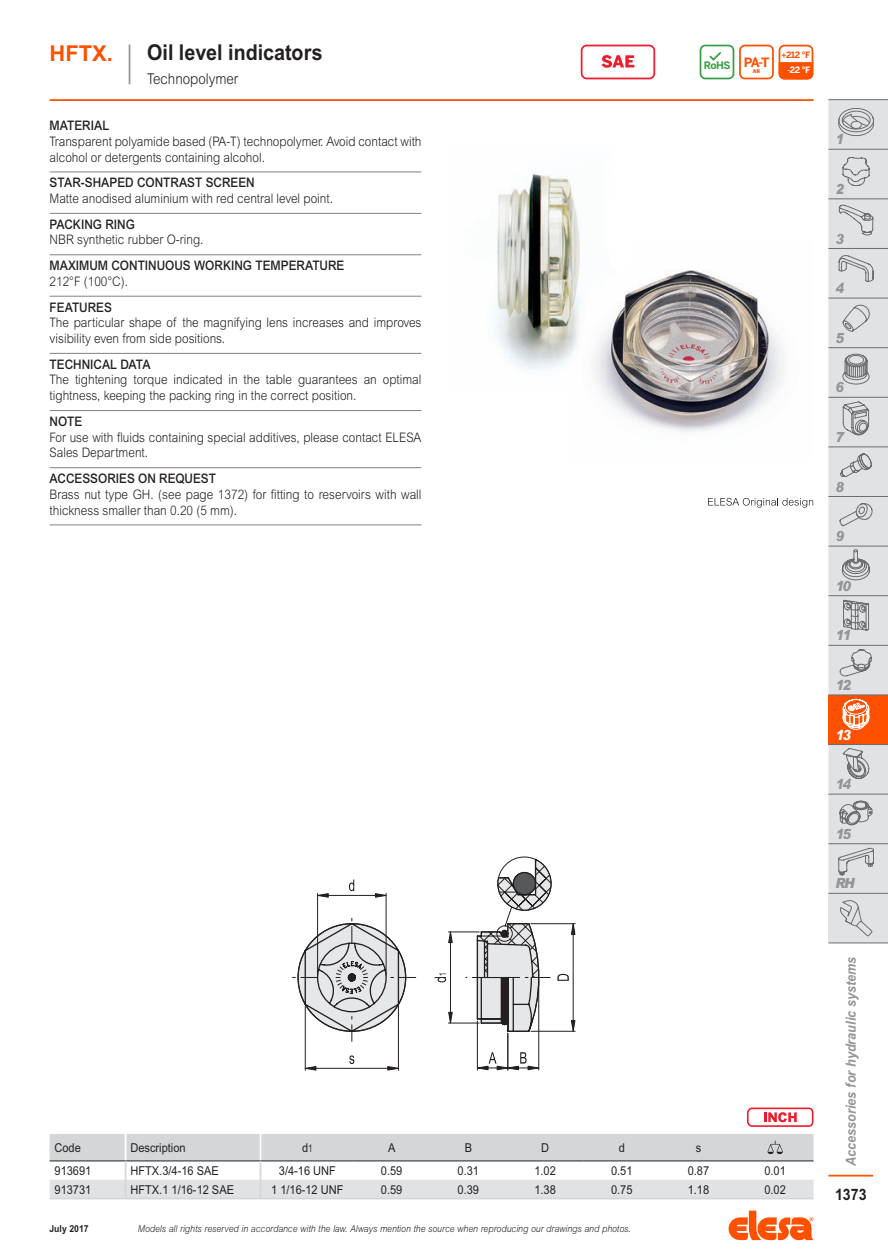
<style>
.page{position:relative;width:888px;height:1260px;background:#fff}
.page>*{position:absolute;margin:0;border:0;box-sizing:border-box;transform-origin:0 0}
.cella_layout{font:700 21.88px "Arial MT Std";color:#231f20;scale:.9 1}
.cella_layout-2{font:700 21.88px "Arial MT Std";color:#ff5000}
.number_page{font:700 15.75px "Arial MT Std";color:#231f20;scale:.9 1}
.cella_layout-3{font:300 14.88px "Arial MT Std";color:#231f20;scale:.9 1}
.t1{font:italic 700 14px "Arial MT Std";color:#939598;scale:.9 1}
.t2{font:italic 900 14px "Arial MT Std";letter-spacing:-.1em;color:#939598;scale:.9 1}
.t3{font:italic 900 14px "Arial MT Std";color:#fff;scale:.9 1}
.cella_layout-4{font:300 13.12px/15.8px "Arial MT Std";color:#231f20;scale:.9 1}
.cella_layout-5{font:500 13.12px/15.8px "Arial MT Std";color:#231f20;scale:.9 1}
.cella_layout-6{font:12.25px "Arial MT Std";color:#231f20;scale:.9 1}
.cella_layout-7{font:700 10.15px "Benton Sans";color:#399f47}
.t4{font:italic 300 9.62px "Arial MT Std";color:#231f20;scale:.9 1}
.t5{font:700 9.62px "Arial MT Std";color:#231f20;scale:.9 1}
.cella_layout-8{font:700 8.75px/15.6px "Benton Sans";color:#ff5000;text-align:right}
.cella_layout-9{font:900 5.08px "Benton Sans";color:#ff5000}
.s1{font-weight:500}
.s2{font-weight:300}
.s3{font-size:7.7px}
.s4{font-size:7.7px;color:#fff}
.s5{color:#fff}
.s6{font-size:10.67px}
</style>
<div class="page">
<svg style="left:828px;top:100px;width:60px;height:793px;background:#e2e3e5"></svg>
<div style="left:828px;top:695px;width:60px;height:50px;background:#ff5000"></div>
<div style="left:828px;top:893px;width:60px;height:50px;background:#e1e2e4"></div>
<hr style="left:828px;top:99px;width:60px;height:1px;background:#6c6d70">
<hr style="left:828px;top:149px;width:60px;height:1px;background:#6c6d70">
<hr style="left:828px;top:198px;width:60px;height:1px;background:#6c6d70">
<hr style="left:828px;top:248px;width:60px;height:1px;background:#6c6d70">
<hr style="left:828px;top:298px;width:60px;height:1px;background:#6c6d70">
<hr style="left:828px;top:347px;width:60px;height:1px;background:#6c6d70">
<hr style="left:828px;top:397px;width:60px;height:1px;background:#6c6d70">
<hr style="left:828px;top:446px;width:60px;height:1px;background:#6c6d70">
<hr style="left:828px;top:496px;width:60px;height:1px;background:#6c6d70">
<hr style="left:828px;top:546px;width:60px;height:1px;background:#6c6d70">
<hr style="left:828px;top:595px;width:60px;height:1px;background:#6c6d70">
<hr style="left:828px;top:645px;width:60px;height:1px;background:#6c6d70">
<hr style="left:828px;top:694px;width:60px;height:1px;background:#6c6d70">
<hr style="left:828px;top:744px;width:60px;height:1px;background:#6c6d70">
<hr style="left:828px;top:794px;width:60px;height:1px;background:#6c6d70">
<hr style="left:828px;top:843px;width:60px;height:1px;background:#6c6d70">
<hr style="left:828px;top:893px;width:60px;height:1px;background:#6c6d70">
<hr style="left:828px;top:943px;width:60px;height:1px;background:#6c6d70">
<svg style="left:838px;top:108px;width:36px;height:28px"></svg>
<svg style="left:838px;top:157px;width:36px;height:719px;background:#d2cac8"></svg>
<svg style="left:839px;top:900px;width:34px;height:36px"></svg>
<hr style="left:50px;top:99px;width:764px;height:2px;background:#ff5000">
<svg style="left:729px;top:1211px;width:85px;height:29px"></svg>
<hr style="left:828px;top:1175px;width:45px;height:2px;background:#ff5000">
<hr style="left:129px;top:45px;width:1px;height:39px;background:#939598">
<svg style="left:581px;top:45px;width:74px;height:34px"></svg>
<svg style="left:700px;top:45px;width:113px;height:34px"></svg>
<hr style="left:50px;top:171px;width:371px;height:1px;background:#808285">
<hr style="left:50px;top:213px;width:371px;height:1px;background:#808285">
<hr style="left:50px;top:254px;width:371px;height:1px;background:#808285">
<hr style="left:50px;top:296px;width:371px;height:1px;background:#808285">
<hr style="left:50px;top:353px;width:371px;height:1px;background:#808285">
<hr style="left:50px;top:410px;width:371px;height:1px;background:#808285">
<hr style="left:50px;top:467px;width:371px;height:1px;background:#808285">
<hr style="left:50px;top:524px;width:371px;height:1px;background:#808285">
<img style="left:495px;top:172px;width:290px;height:260px">
<svg style="left:708px;top:498px;width:105px;height:10px"></svg>
<hr style="left:305px;top:1006px;width:1px;height:64px;background:#231f20">
<hr style="left:398px;top:1006px;width:1px;height:64px;background:#231f20">
<hr style="left:316px;top:1068px;width:72px;height:1px;background:#231f20">
<svg style="left:304px;top:1066px;width:13px;height:5px"></svg>
<svg style="left:387px;top:1066px;width:12px;height:5px"></svg>
<svg style="left:349px;top:1055px;width:5px;height:9px"></svg>
<hr style="left:477px;top:1021px;width:1px;height:49px;background:#231f20">
<hr style="left:507px;top:1033px;width:1px;height:37px;background:#231f20">
<hr style="left:538px;top:980px;width:1px;height:90px;background:#231f20">
<svg style="left:476px;top:1052px;width:64px;height:19px"></svg>
<svg style="left:292px;top:857px;width:284px;height:184px"></svg>
<svg style="left:747px;top:1108px;width:66px;height:19px"></svg>
<svg style="left:50px;top:1134px;width:763px;height:65px"></svg>
<p class="cella_layout-2" style="left:50px;top:40px;width:65px">HFTX.</p>
<p class="cella_layout" style="left:147px;top:40px;width:196px">Oil level indicators</p>
<p class="cella_layout-3" style="left:147px;top:71px;width:103px">Technopolymer</p>
<p class="cella_layout-4" style="left:50px;top:118px;width:415px"><span class="s1">MATERIAL<br></span>Transparent polyamide based (PA-T) technopolymer. Avoid contact with alcohol or detergents containing alcohol.</p>
<p class="cella_layout-4" style="left:50px;top:175px;width:316px"><span class="s1">STAR-SHAPED CONTRAST SCREEN<br></span>Matte anodised aluminium with red central level point.</p>
<p class="cella_layout-4" style="left:50px;top:216px;width:172px"><span class="s1">PACKING RING<br></span>NBR synthetic rubber O-ring.</p>
<p class="cella_layout-5" style="left:50px;top:258px;width:329px">MAXIMUM CONTINUOUS WORKING TEMPERATURE<br><span class="s2">212°F (100°C).</span></p>
<p class="cella_layout-4" style="left:50px;top:299px;width:415px"><span class="s1">FEATURES<br></span>The particular shape of the magnifying lens increases and improves visibility even from side positions.</p>
<p class="cella_layout-4" style="left:50px;top:356px;width:415px"><span class="s1">TECHNICAL DATA<br></span>The tightening torque indicated in the table guarantees an optimal tightness, keeping the packing ring in the correct position.</p>
<p class="cella_layout-4" style="left:50px;top:413px;width:415px"><span class="s1">NOTE<br></span>For use with fluids containing special additives, please contact ELESA<br>Sales Department.</p>
<p class="cella_layout-4" style="left:50px;top:471px;width:415px"><span class="s1">ACCESSORIES ON REQUEST<br></span>Brass nut type GH. (see page 1372) for fitting to reservoirs with wall thickness smaller than 0.20 (5 mm).</p>
<p class="cella_layout-7" style="left:704px;top:59px;width:67px">RoHS <sup>PA-T</sup></p>
<p class="cella_layout-9" style="left:753px;top:68px;width:9px">AR</p>
<p class="cella_layout-8" style="left:782px;top:47px;width:30px"><span class="s3">+</span>212 °F <span class="s4">-</span><span class="s5">22 °F</span></p>
<p class="t2" style="left:835px;top:131px;width:11px">1</p>
<p class="t2" style="left:835px;top:180px;width:11px">2</p>
<p class="t2" style="left:835px;top:230px;width:11px">3</p>
<p class="t2" style="left:835px;top:279px;width:11px">4</p>
<p class="t2" style="left:835px;top:329px;width:11px">5</p>
<p class="t2" style="left:835px;top:379px;width:11px">6</p>
<p class="t2" style="left:835px;top:428px;width:11px">7</p>
<p class="t2" style="left:835px;top:478px;width:11px">8</p>
<p class="t2" style="left:835px;top:527px;width:11px">9</p>
<p class="t2" style="left:835px;top:577px;width:19px">10</p>
<p class="t2" style="left:835px;top:627px;width:19px">11</p>
<p class="t2" style="left:835px;top:676px;width:19px">12</p>
<p class="t3" style="left:835px;top:726px;width:19px">13</p>
<p class="t2" style="left:835px;top:776px;width:19px">14</p>
<p class="t2" style="left:835px;top:825px;width:19px">15</p>
<p class="t2" style="left:835px;top:875px;width:23px">RH</p>
<p class="cella_layout-6" style="left:55px;top:1141px;width:31px">Code</p>
<p class="cella_layout-6" style="left:130px;top:1141px;width:63px">Description</p>
<p class="cella_layout-6" style="left:302px;top:1141px;width:13px">d<span class="s6">1</span></p>
<p class="cella_layout-6" style="left:388px;top:1141px;width:10px">A</p>
<p class="cella_layout-6" style="left:465px;top:1141px;width:10px">B</p>
<p class="cella_layout-6" style="left:541px;top:1141px;width:10px">D</p>
<p class="cella_layout-6" style="left:619px;top:1141px;width:8px">d</p>
<p class="cella_layout-6" style="left:696px;top:1141px;width:8px">s</p>
<p class="cella_layout-6" style="left:55px;top:1163px;width:42px">913691</p>
<p class="cella_layout-6" style="left:130px;top:1163px;width:100px">HFTX.3/4-16 SAE</p>
<p class="cella_layout-6" style="left:279px;top:1163px;width:65px">3/4-16 UNF</p>
<p class="cella_layout-6" style="left:381px;top:1163px;width:25px">0.59</p>
<p class="cella_layout-6" style="left:458px;top:1163px;width:25px">0.31</p>
<p class="cella_layout-6" style="left:534px;top:1163px;width:25px">1.02</p>
<p class="cella_layout-6" style="left:611px;top:1163px;width:25px">0.51</p>
<p class="cella_layout-6" style="left:688px;top:1163px;width:25px">0.87</p>
<p class="cella_layout-6" style="left:764px;top:1163px;width:25px">0.01</p>
<p class="cella_layout-6" style="left:55px;top:1182px;width:42px">913731</p>
<p class="cella_layout-6" style="left:130px;top:1182px;width:117px">HFTX.1 1/16-12 SAE</p>
<p class="cella_layout-6" style="left:271px;top:1182px;width:82px">1 1/16-12 UNF</p>
<p class="cella_layout-6" style="left:381px;top:1182px;width:25px">0.59</p>
<p class="cella_layout-6" style="left:458px;top:1182px;width:25px">0.39</p>
<p class="cella_layout-6" style="left:534px;top:1182px;width:25px">1.38</p>
<p class="cella_layout-6" style="left:611px;top:1182px;width:25px">0.75</p>
<p class="cella_layout-6" style="left:688px;top:1182px;width:25px">1.18</p>
<p class="cella_layout-6" style="left:764px;top:1182px;width:25px">0.02</p>
<p class="t5" style="left:49px;top:1223px;width:45px">July 2017</p>
<p class="t4" style="left:138px;top:1224px;width:549px">Models all rights reserved in accordance with the law. Always mention the source when reproducing our drawings and photos.</p>
<p class="t1" style="left:843px;top:1166px;width:234px;rotate:-90deg">Accessories for hydraulic systems</p>
<p class="number_page" style="left:835px;top:1186px;width:37px">1373</p>
</div>
